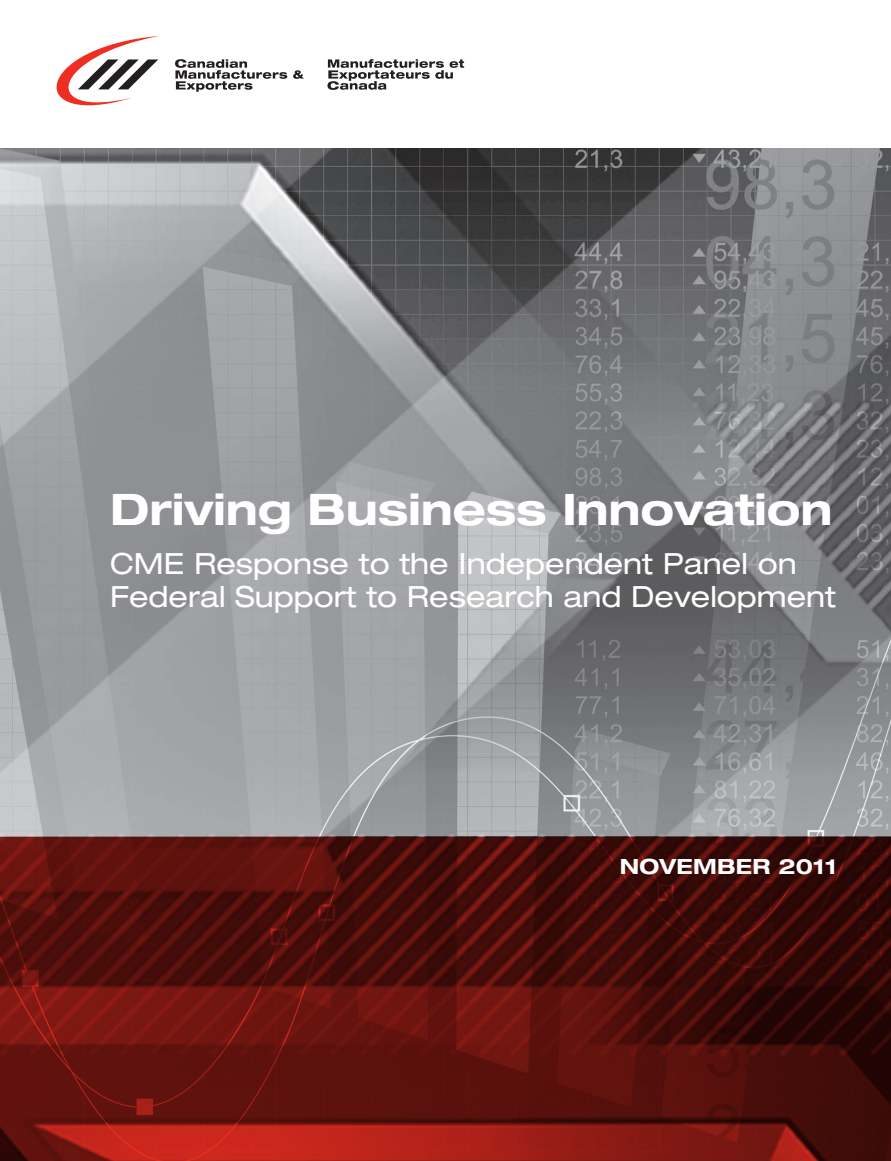
<style>
.page{position:relative;width:891px;height:1161px;background:#fff}
.page>*{position:absolute;margin:0;border:0;box-sizing:border-box;transform-origin:0 0}
.Cover_title{font:700 expanded 43.5px "Helvetica Neue LT Std";letter-spacing:-.005em;color:#fff}
.Cover_title_2nd_line{font:expanded 29.25px/33px "Helvetica Neue LT Std";color:#fff}
.date{font:700 expanded 21px "Helvetica Neue LT Std";letter-spacing:.01em;color:#fff}
</style>
<div class="page">
<img style="left:0;top:148px;width:891px;height:690px">
<svg style="left:57px;top:36px;width:407px;height:69px"></svg>
<svg style="left:0;top:838px;width:891px;height:323px;background:#59100c"></svg>
<p class="Cover_title" style="left:110px;top:482px;width:724px">Driving Business Innovation</p>
<p class="Cover_title_2nd_line" style="left:110px;top:547px;width:727px">CME Response to the Independent Panel on<br>Federal Support to Research and Development</p>
<p class="date" style="left:620px;top:853px;width:218px">NOVEMBER 2011</p>
</div>
